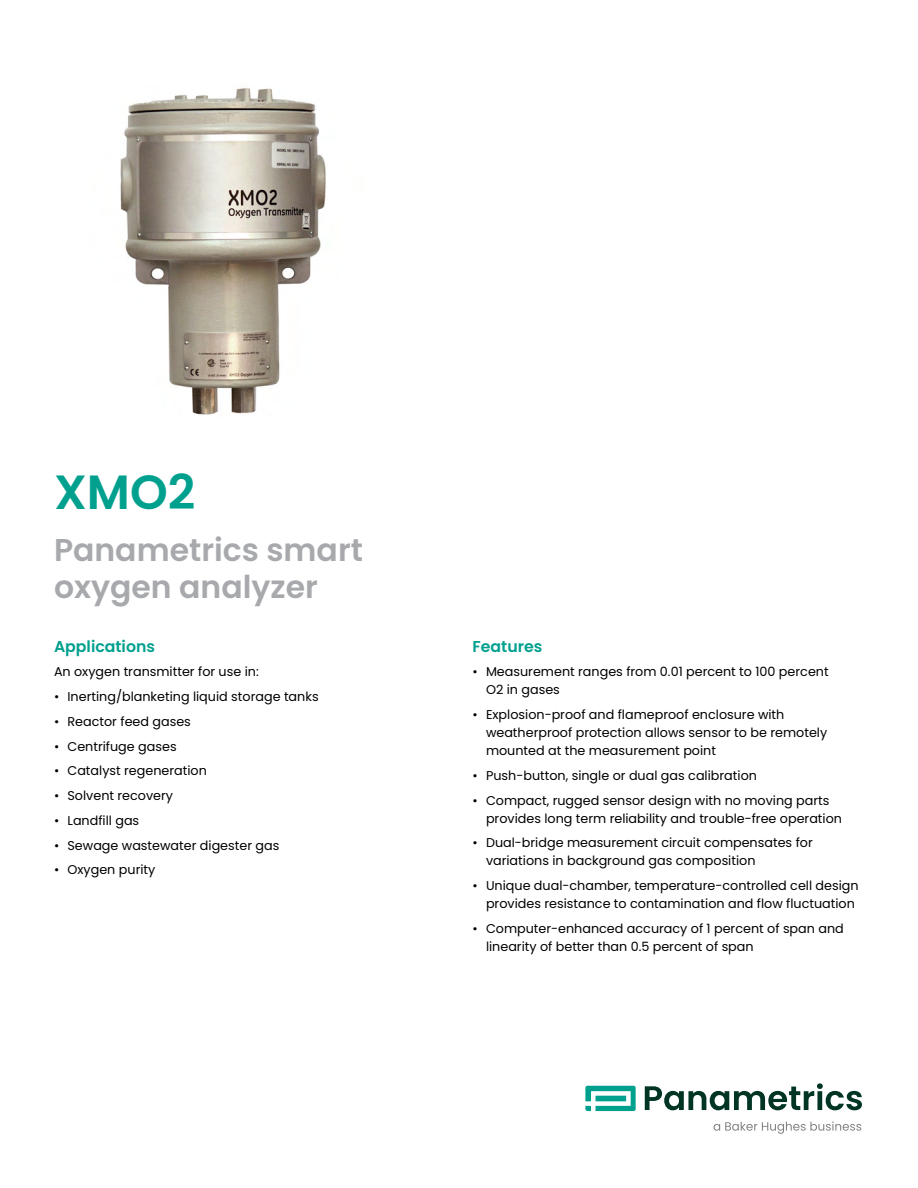
<style>
.page{position:relative;width:918px;height:1188px;background:#fff}
.page>*{position:absolute;margin:0;border:0;box-sizing:border-box;transform-origin:0 0}
.t1{font:600 48px "Poppins";color:#00a08e}
.t2{font:600 31.5px/37.8px "Poppins";color:#a7a9ac}
.t3{font:600 15.75px "Poppins";color:#00a08e}
.t4{font:12.75px/18px "Poppins";color:#000}
</style>
<div class="page">
<img style="left:120px;top:87px;width:206px;height:328px">
<svg style="left:585px;top:1086px;width:51px;height:25px"></svg>
<svg style="left:645px;top:1083px;width:217px;height:27px"></svg>
<svg style="left:714px;top:1121px;width:147px;height:13px"></svg>
<h1 class="t1" style="left:54px;top:465px;width:143px">XMO2</h1>
<h2 class="t2" style="left:54px;top:531px;width:310px">Panametrics smart oxygen analyzer</h2>
<p class="t3" style="left:54px;top:637px;width:103px">Applications</p>
<p class="t4" style="left:54px;top:663px;width:206px">An oxygen transmitter for use in:</p>
<p class="t4" style="left:54px;top:688px;width:266px">• Inerting/blanketing liquid storage tanks</p>
<p class="t4" style="left:54px;top:712px;width:138px">• Reactor feed gases</p>
<p class="t4" style="left:54px;top:737px;width:124px">• Centrifuge gases</p>
<p class="t4" style="left:54px;top:762px;width:154px">• Catalyst regeneration</p>
<p class="t4" style="left:54px;top:787px;width:121px">• Solvent recovery</p>
<p class="t4" style="left:54px;top:811px;width:87px">• Landfill gas</p>
<p class="t4" style="left:54px;top:836px;width:227px">• Sewage wastewater digester gas</p>
<p class="t4" style="left:54px;top:861px;width:103px">• Oxygen purity</p>
<p class="t3" style="left:472px;top:637px;width:71px">Features</p>
<p class="t4" style="left:486px;top:663px;width:344px;text-indent:-14px">• Measurement ranges from 0.01 percent to 100 percent<br>O2 in gases</p>
<p class="t4" style="left:486px;top:706px;width:343px;text-indent:-14px">• Explosion-proof and flameproof enclosure with weatherproof protection allows sensor to be remotely mounted at the measurement point</p>
<p class="t4" style="left:472px;top:766px;width:286px">• Push-button, single or dual gas calibration</p>
<p class="t4" style="left:486px;top:791px;width:358px;text-indent:-14px">• Compact, rugged sensor design with no moving parts provides long term reliability and trouble-free operation</p>
<p class="t4" style="left:486px;top:834px;width:328px;text-indent:-14px">• Dual-bridge measurement circuit compensates for variations in background gas composition</p>
<p class="t4" style="left:472px;top:877px;width:388px;text-align:right">• Unique dual-chamber, temperature-controlled cell design provides resistance to contamination and flow fluctuation</p>
<p class="t4" style="left:486px;top:919px;width:359px;text-indent:-14px">• Computer-enhanced accuracy of 1 percent of span and linearity of better than 0.5 percent of span</p>
</div>
